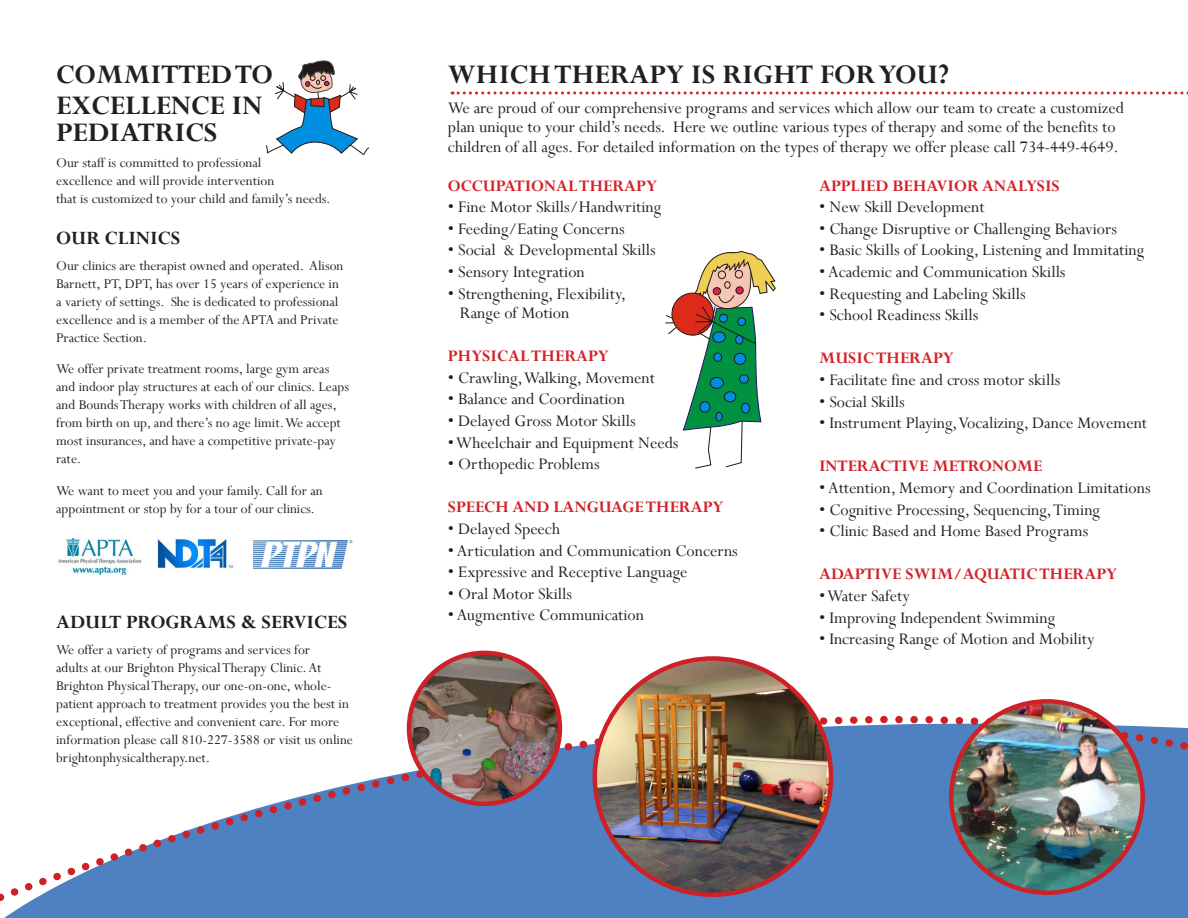
<style>
.page{position:relative;width:1188px;height:918px;background:#fff}
.page>*{position:absolute;margin:0;border:0;box-sizing:border-box;transform-origin:0 0}
.t1{font:700 30px "Perpetua";color:#231f20}
.t2{font:700 21px "Perpetua";color:#231f20}
.t3{font:18px/19.5px "Perpetua";color:#231f20}
.t4{font:700 18px "Perpetua";color:#d1232a}
.t5{font:15px/18px "Perpetua";color:#231f20}
</style>
<div class="page">
<div style="left:4px;top:907px;width:1184px;height:11px;background:#4e81c2"></div>
<svg style="left:0;top:650px;width:1188px;height:257px"></svg>
<svg style="left:452px;top:92px;width:736px;height:2px"></svg>
<svg style="left:266px;top:61px;width:103px;height:94px"></svg>
<img style="left:157px;top:537px;width:77px;height:33px">
<img style="left:58px;top:538px;width:83px;height:37px">
<img style="left:253px;top:540px;width:99px;height:28px">
<svg style="left:665px;top:250px;width:111px;height:219px"></svg>
<img style="left:595px;top:658px;width:236px;height:237px;border-radius:118px">
<img style="left:409px;top:653px;width:151px;height:151px;border-radius:75px">
<div style="left:407px;top:651px;width:155px;height:155px;border:4px solid #cd2027;border-radius:50%"></div>
<img style="left:951px;top:701px;width:192px;height:192px;border-radius:96px">
<div style="left:949px;top:699px;width:196px;height:196px;border:4px solid #cd2027;border-radius:50%"></div>
<p class="t1" style="left:56px;top:55px;width:218px">COMMITTED TO</p>
<p class="t1" style="left:56px;top:87px;width:208px">EXCELLENCE IN</p>
<p class="t1" style="left:56px;top:114px;width:163px">PEDIATRICS</p>
<p class="t5" style="left:56px;top:153px;width:207px">Our staff is committed to professional</p>
<p class="t5" style="left:56px;top:171px;width:220px">excellence and will provide intervention</p>
<p class="t5" style="left:56px;top:189px;width:276px">that is customized to your child and family’s needs.</p>
<p class="t2" style="left:56px;top:225px;width:126px">OUR CLINICS</p>
<p class="t5" style="left:56px;top:256px;width:289px">Our clinics are therapist owned and operated. Alison Barnett, PT, DPT, has over 15 years of experience in a variety of settings. She is dedicated to professional excellence and is a member of the APTA and Private Practice Section.</p>
<p class="t5" style="left:56px;top:360px;width:275px">We offer private treatment rooms, large gym areas</p>
<p class="t5" style="left:56px;top:378px;width:294px">and indoor play structures at each of our clinics. Leaps and Bounds Therapy works with children of all ages, from birth on up, and there’s no age limit. We accept most insurances, and have a competitive private-pay rate.</p>
<p class="t5" style="left:56px;top:481px;width:268px">We want to meet you and your family. Call for an appointment or stop by for a tour of our clinics.</p>
<p class="t2" style="left:56px;top:609px;width:293px">ADULT PROGRAMS &amp; SERVICES</p>
<p class="t5" style="left:56px;top:640px;width:298px">We offer a variety of programs and services for<br>adults at our Brighton Physical Therapy Clinic. At Brighton Physical Therapy, our one-on-one, whole&shy;patient approach to treatment provides you the best in exceptional, effective and convenient care. For more information please call 810-227-3588 or visit us online brightonphysicaltherapy.net.</p>
<p class="t1" style="left:448px;top:55px;width:503px">WHICH THERAPY IS RIGHT FOR YOU?</p>
<p class="t3" style="left:448px;top:98px;width:678px">We are proud of our comprehensive programs and services which allow our team to create a customized plan unique to your child’s needs. Here we outline various types of therapy and some of the benefits to children of all ages. For detailed information on the types of therapy we offer please call 734-449-4649.</p>
<p class="t4" style="left:448px;top:174px;width:211px">OCCUPATIONAL THERAPY</p>
<p class="t3" style="left:448px;top:197px;width:215px">• Fine Motor Skills/Handwriting</p>
<p class="t3" style="left:448px;top:218px;width:178px">• Feeding/Eating Concerns</p>
<p class="t3" style="left:448px;top:240px;width:210px">• Social &amp; Developmental Skills</p>
<p class="t3" style="left:448px;top:262px;width:139px">• Sensory Integration</p>
<p class="t3" style="left:448px;top:283px;width:180px">• Strengthening, Flexibility,</p>
<p class="t3" style="left:460px;top:303px;width:111px">Range of Motion</p>
<p class="t4" style="left:448px;top:345px;width:163px">PHYSICAL THERAPY</p>
<p class="t3" style="left:448px;top:368px;width:209px">• Crawling, Walking, Movement</p>
<p class="t3" style="left:448px;top:389px;width:179px">• Balance and Coordination</p>
<p class="t3" style="left:448px;top:411px;width:189px">• Delayed Gross Motor Skills</p>
<p class="t3" style="left:448px;top:432px;width:232px">• Wheelchair and Equipment Needs</p>
<p class="t3" style="left:448px;top:454px;width:153px">• Orthopedic Problems</p>
<p class="t4" style="left:448px;top:496px;width:277px">SPEECH AND LANGUAGE THERAPY</p>
<p class="t3" style="left:448px;top:519px;width:114px">• Delayed Speech</p>
<p class="t3" style="left:448px;top:540px;width:292px">• Articulation and Communication Concerns</p>
<p class="t3" style="left:448px;top:562px;width:241px">• Expressive and Receptive Language</p>
<p class="t3" style="left:448px;top:584px;width:126px">• Oral Motor Skills</p>
<p class="t3" style="left:448px;top:605px;width:198px">• Augmentive Communication</p>
<p class="t4" style="left:819px;top:174px;width:242px">APPLIED BEHAVIOR ANALYSIS</p>
<p class="t3" style="left:819px;top:197px;width:167px">• New Skill Development</p>
<p class="t3" style="left:819px;top:218px;width:300px">• Change Disruptive or Challenging Behaviors</p>
<p class="t3" style="left:819px;top:240px;width:327px">• Basic Skills of Looking, Listening and Immitating</p>
<p class="t3" style="left:819px;top:262px;width:248px">• Academic and Communication Skills</p>
<p class="t3" style="left:819px;top:283px;width:208px">• Requesting and Labeling Skills</p>
<p class="t3" style="left:819px;top:305px;width:161px">• School Readiness Skills</p>
<p class="t4" style="left:819px;top:347px;width:136px">MUSIC THERAPY</p>
<p class="t3" style="left:819px;top:370px;width:243px">• Facilitate fine and cross motor skills</p>
<p class="t3" style="left:819px;top:391px;width:87px">• Social Skills</p>
<p class="t3" style="left:819px;top:413px;width:330px">• Instrument Playing, Vocalizing, Dance Movement</p>
<p class="t4" style="left:819px;top:455px;width:225px">INTERACTIVE METRONOME</p>
<p class="t3" style="left:819px;top:478px;width:333px">• Attention, Memory and Coordination Limitations</p>
<p class="t3" style="left:819px;top:499px;width:283px">• Cognitive Processing, Sequencing, Timing</p>
<p class="t3" style="left:819px;top:521px;width:271px">• Clinic Based and Home Based Programs</p>
<p class="t4" style="left:819px;top:563px;width:300px">ADAPTIVE SWIM/AQUATIC THERAPY</p>
<p class="t3" style="left:819px;top:586px;width:92px">• Water Safety</p>
<p class="t3" style="left:819px;top:607px;width:238px">• Improving Independent Swimming</p>
<p class="t3" style="left:819px;top:629px;width:277px">• Increasing Range of Motion and Mobility</p>
</div>
